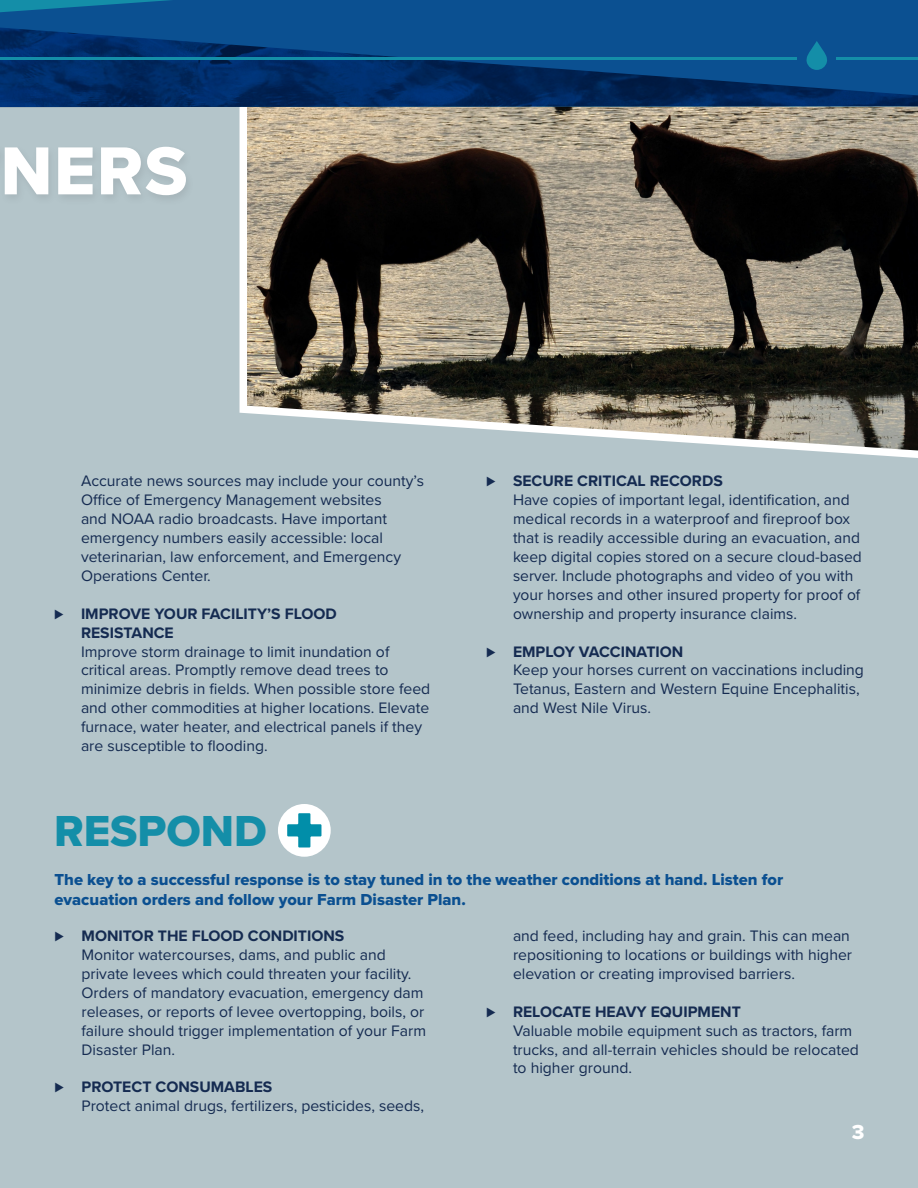
<style>
.page{position:relative;width:918px;height:1188px;background:#b4c5ca}
.page>*{position:absolute;margin:0;border:0;box-sizing:border-box;transform-origin:0 0}
.t1{font:70.35px "Proxima Nova Extrabld";color:#fff}
.Headers{font:45px "Proxima Nova Extrabld";color:#148ea8}
.t2{font:21px "Proxima Nova Extrabld";color:#fff}
.Emphasis_Text{font:16.5px/19.8px "Proxima Nova Extrabld";color:#0b5091}
.t3{font:15.75px/18.9px "Proxima Nova";color:#152b51}
.s1{font-weight:700}
</style>
<div class="page">
<div style="left:0;top:143px;width:195px;height:66px;background:#aebec3"></div>
<div style="left:278px;top:804px;width:53px;height:53px;background:#fff;border-radius:50%"></div>
<svg style="left:287px;top:813px;width:34px;height:35px"></svg>
<svg style="left:239px;top:108px;width:679px;height:350px;background:#6d675c"></svg>
<img style="left:0;top:100px;width:918px;height:8px">
<svg style="left:0;top:0;width:918px;height:100px;background:#07417f"></svg>
<hr style="left:836px;top:57px;width:82px;height:3px;background:#148ea8">
<hr style="left:0;top:57px;width:797px;height:3px;background:#148ea8">
<svg style="left:806px;top:41px;width:21px;height:29px"></svg>
<svg style="left:0;top:0;width:219px;height:79px;background:#06437e"></svg>
<h1 class="t1" style="left:1px;top:129px;width:188px">NERS</h1>
<p class="t3" style="left:81px;top:472px;width:345px">Accurate news sources may include your county’s Office of Emergency Management websites<br>and NOAA radio broadcasts. Have important emergency numbers easily accessible: local veterinarian, law enforcement, and Emergency Operations Center.</p>
<p class="t3" style="left:81px;top:604px;width:351px;text-indent:-27px">⊲ <span class="s1">IMPROVE YOUR FACILITY’S FLOOD RESISTANCE<br></span>Improve storm drainage to limit inundation of critical areas. Promptly remove dead trees to minimize debris in fields. When possible store feed and other commodities at higher locations. Elevate furnace, water heater, and electrical panels if they are susceptible to flooding.</p>
<p class="Headers" style="left:54px;top:804px;width:214px">RESPOND</p>
<p class="t3" style="left:513px;top:472px;width:350px;text-indent:-27px">⊲ <span class="s1">SECURE CRITICAL RECORDS<br></span>Have copies of important legal, identification, and medical records in a waterproof and fireproof box that is readily accessible during an evacuation, and keep digital copies stored on a secure cloud-based server. Include photographs and video of you with your horses and other insured property for proof of ownership and property insurance claims.</p>
<p class="t3" style="left:513px;top:642px;width:353px;text-indent:-27px">⊲ <span class="s1">EMPLOY VACCINATION<br></span>Keep your horses current on vaccinations including Tetanus, Eastern and Western Equine Encephalitis, and West Nile Virus.</p>
<p class="Emphasis_Text" style="left:55px;top:870px;width:730px">The key to a successful response is to stay tuned in to the weather conditions at hand. Listen for evacuation orders and follow your Farm Disaster Plan.</p>
<p class="t3" style="left:82px;top:927px;width:346px;text-indent:-27px">⊲ <span class="s1">MONITOR THE FLOOD CONDITIONS<br></span>Monitor watercourses, dams, and public and private levees which could threaten your facility.<br>Orders of mandatory evacuation, emergency dam releases, or reports of levee overtopping, boils, or failure should trigger implementation of your Farm Disaster Plan.</p>
<p class="t3" style="left:82px;top:1078px;width:344px;text-indent:-27px">⊲ <span class="s1">PROTECT CONSUMABLES<br></span>Protect animal drugs, fertilizers, pesticides, seeds,</p>
<p class="t3" style="left:513px;top:927px;width:341px">and feed, including hay and grain. This can mean repositioning to locations or buildings with higher elevation or creating improvised barriers.</p>
<p class="t3" style="left:513px;top:1002px;width:348px;text-indent:-27px">⊲ <span class="s1">RELOCATE HEAVY EQUIPMENT<br></span>Valuable mobile equipment such as tractors, farm trucks, and all-terrain vehicles should be relocated to higher ground.</p>
<p class="t2" style="left:852px;top:1119px;width:14px">3</p>
</div>
